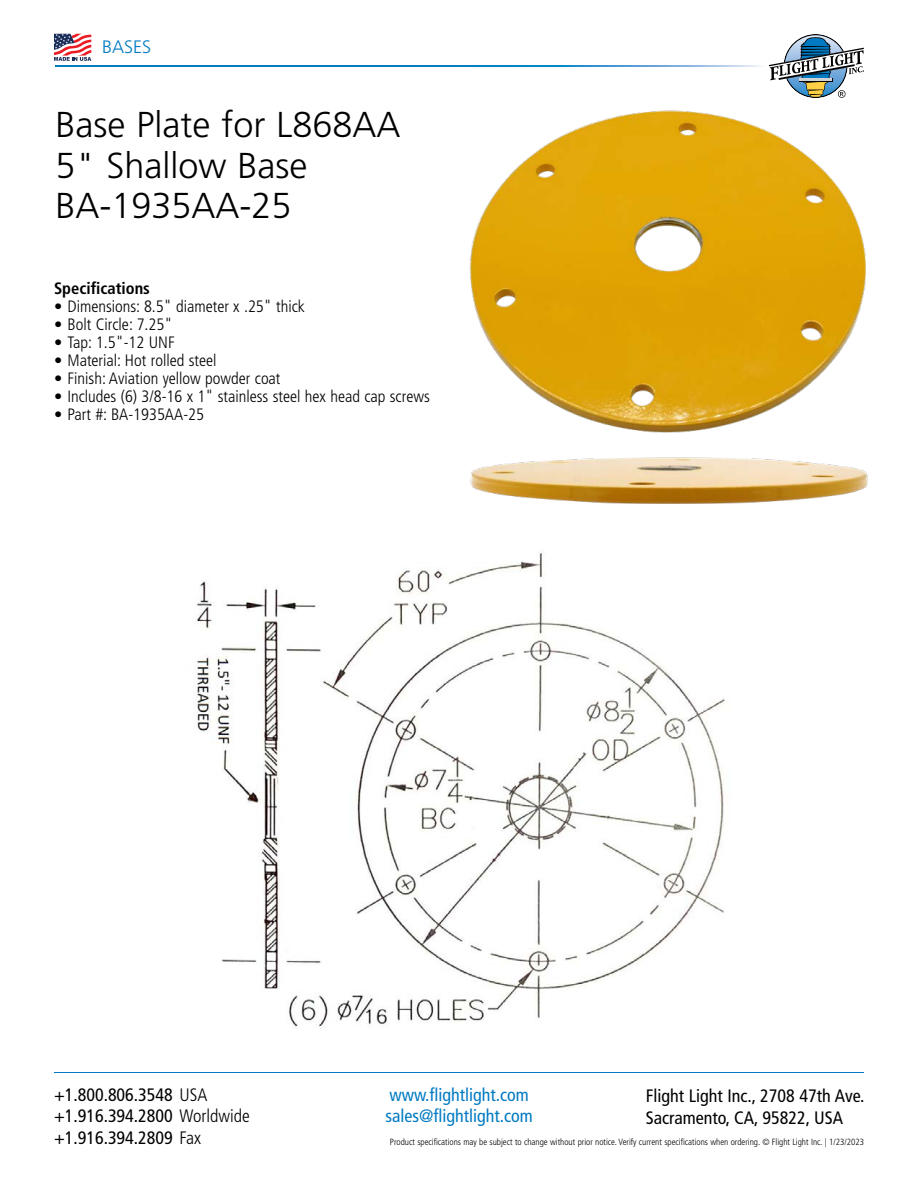
<style>
.page{position:relative;width:918px;height:1188px;background:#fff}
.page>*{position:absolute;margin:0;border:0;box-sizing:border-box;transform-origin:0 0}
.t1{font:300 36px/40.5px "Frutiger LT Std";color:#000}
.t2{font:condensed 18px/21.6px "Frutiger LT Std";color:#000}
.t3{font:condensed 18px/21.6px "Frutiger LT Std";color:#007ac2}
.t4{font:300 18px "Frutiger LT Std";color:#007ac2}
.t5{font:300 condensed 16.5px "Frutiger LT Std";color:#000}
.t6{font:700 condensed 16.5px "Frutiger LT Std";color:#000}
.t7{font:300 condensed 9px "Frutiger LT Std";color:#000}
.s1{font-weight:300}
</style>
<div class="page">
<svg style="left:56px;top:66px;width:705px;height:1px"></svg>
<hr style="left:54px;top:1073px;width:810px;height:1px;background:#007ac2">
<svg style="left:54px;top:34px;width:37px;height:27px"></svg>
<svg style="left:769px;top:34px;width:95px;height:64px"></svg>
<img style="left:470px;top:110px;width:396px;height:323px">
<img style="left:470px;top:457px;width:398px;height:47px">
<img style="left:196px;top:552px;width:529px;height:476px">
<p class="t4" style="left:102px;top:37px;width:51px">BASES</p>
<h1 class="t1" style="left:56px;top:105px;width:347px">Base Plate for L868AA<br>5" Shallow Base<br>BA-1935AA-25</h1>
<p class="t6" style="left:54px;top:279px;width:97px">Specifications</p>
<p class="t5" style="left:54px;top:297px;width:252px">• Dimensions: 8.5" diameter x .25" thick</p>
<p class="t5" style="left:54px;top:315px;width:120px">• Bolt Circle: 7.25"</p>
<p class="t5" style="left:54px;top:333px;width:122px">• Tap: 1.5"-12 UNF</p>
<p class="t5" style="left:54px;top:351px;width:164px">• Material: Hot rolled steel</p>
<p class="t5" style="left:54px;top:369px;width:228px">• Finish: Aviation yellow powder coat</p>
<p class="t5" style="left:54px;top:387px;width:377px">• Includes (6) 3/8-16 x 1" stainless steel hex head cap screws</p>
<p class="t5" style="left:54px;top:405px;width:152px">• Part #: BA-1935AA-25</p>
<p class="t2" style="left:54px;top:1084px;width:197px">+1.800.806.3548 <span class="s1">USA </span>+1.916.394.2800 <span class="s1">Worldwide </span>+1.916.394.2809 <span class="s1">Fax</span></p>
<p class="t3" style="left:385px;top:1084px;width:149px">www.flightlight.com sales@flightlight.com</p>
<p class="t2" style="left:646px;top:1085px;width:220px">Flight Light Inc., 2708 47th Ave.<br>Sacramento, CA, 95822, USA</p>
<p class="t7" style="left:390px;top:1137px;width:476px">Product specifications may be subject to change without prior notice. Verify current specifications when ordering. © Flight Light Inc. | 1/23/2023</p>
</div>
